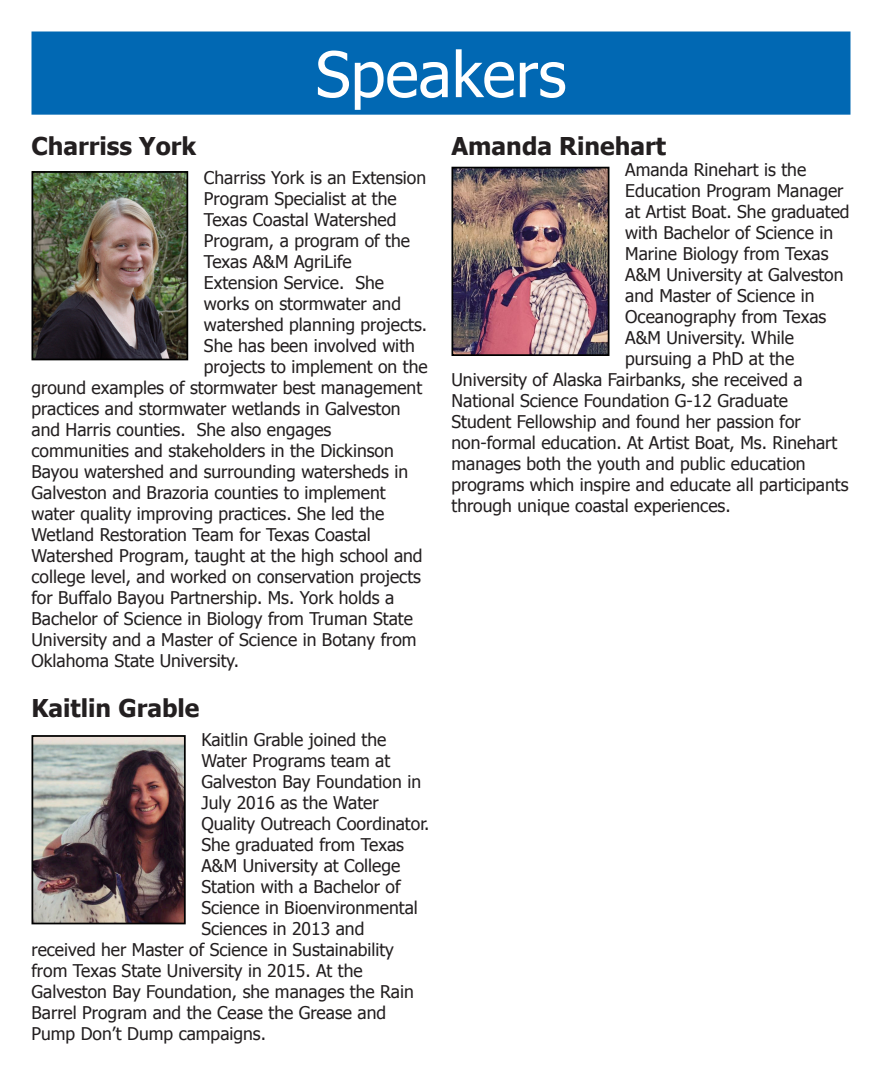
<style>
.page{position:relative;width:882px;height:1071px;background:#fff}
.page>*{position:absolute;margin:0;border:0;box-sizing:border-box;transform-origin:0 0}
.t1{font:63px "Tahoma";color:#fff}
.Body_Paragraph{font:700 24.5px "Tahoma";color:#231f20}
.Speaker_Header{font:700 24.5px "Tahoma";color:#231f20}
.Speaker_Header-2{font:17.5px "Tahoma";color:#231f20}
</style>
<div class="page">
<img style="left:35px;top:174px;width:150px;height:183px">
<div style="left:32px;top:171px;width:156px;height:189px;border:2px solid #000"></div>
<img style="left:35px;top:738px;width:148px;height:183px">
<div style="left:32px;top:735px;width:154px;height:189px;border:2px solid #000"></div>
<img style="left:455px;top:170px;width:151px;height:183px">
<div style="left:452px;top:167px;width:157px;height:189px;border:2px solid #000"></div>
<div style="left:32px;top:32px;width:818px;height:82px;background:#0168b3"></div>
<div style="left:32px;top:32px;width:818px;height:83px;border:2px solid #0168b3"></div>
<p class="t1" style="left:316px;top:32px;width:252px">Speakers</p>
<p class="Body_Paragraph" style="left:32px;top:129px;width:166px">Charriss York</p>
<p class="Speaker_Header-2" style="left:204px;top:166px;width:224px">Charriss York is an Extension</p>
<p class="Speaker_Header-2" style="left:204px;top:187px;width:194px">Program Specialist at the</p>
<p class="Speaker_Header-2" style="left:204px;top:208px;width:194px">Texas Coastal Watershed</p>
<p class="Speaker_Header-2" style="left:204px;top:229px;width:208px">Program, a program of the</p>
<p class="Speaker_Header-2" style="left:204px;top:250px;width:149px">Texas A&amp;M AgriLife</p>
<p class="Speaker_Header-2" style="left:204px;top:271px;width:182px">Extension Service. She</p>
<p class="Speaker_Header-2" style="left:204px;top:292px;width:199px">works on stormwater and</p>
<p class="Speaker_Header-2" style="left:204px;top:313px;width:225px">watershed planning projects.</p>
<p class="Speaker_Header-2" style="left:204px;top:334px;width:212px">She has been involved with</p>
<p class="Speaker_Header-2" style="left:204px;top:355px;width:225px">projects to implement on the</p>
<p class="Speaker_Header-2" style="left:32px;top:376px;width:392px">ground examples of stormwater best management</p>
<p class="Speaker_Header-2" style="left:32px;top:397px;width:371px">practices and stormwater wetlands in Galveston</p>
<p class="Speaker_Header-2" style="left:32px;top:418px;width:301px">and Harris counties. She also engages</p>
<p class="Speaker_Header-2" style="left:32px;top:439px;width:364px">communities and stakeholders in the Dickinson</p>
<p class="Speaker_Header-2" style="left:32px;top:460px;width:378px">Bayou watershed and surrounding watersheds in</p>
<p class="Speaker_Header-2" style="left:32px;top:481px;width:356px">Galveston and Brazoria counties to implement</p>
<p class="Speaker_Header-2" style="left:32px;top:502px;width:355px">water quality improving practices. She led the</p>
<p class="Speaker_Header-2" style="left:32px;top:523px;width:341px">Wetland Restoration Team for Texas Coastal</p>
<p class="Speaker_Header-2" style="left:32px;top:544px;width:393px">Watershed Program, taught at the high school and</p>
<p class="Speaker_Header-2" style="left:32px;top:565px;width:391px">college level, and worked on conservation projects</p>
<p class="Speaker_Header-2" style="left:32px;top:586px;width:364px">for Buffalo Bayou Partnership. Ms. York holds a</p>
<p class="Speaker_Header-2" style="left:32px;top:607px;width:383px">Bachelor of Science in Biology from Truman State</p>
<p class="Speaker_Header-2" style="left:32px;top:628px;width:387px">University and a Master of Science in Botany from</p>
<p class="Speaker_Header-2" style="left:32px;top:649px;width:209px">Oklahoma State University.</p>
<p class="Body_Paragraph" style="left:32px;top:691px;width:169px">Kaitlin Grable</p>
<p class="Speaker_Header-2" style="left:201px;top:728px;width:186px">Kaitlin Grable joined the</p>
<p class="Speaker_Header-2" style="left:201px;top:749px;width:190px">Water Programs team at</p>
<p class="Speaker_Header-2" style="left:201px;top:770px;width:221px">Galveston Bay Foundation in</p>
<p class="Speaker_Header-2" style="left:201px;top:791px;width:179px">July 2016 as the Water</p>
<p class="Speaker_Header-2" style="left:201px;top:812px;width:230px">Quality Outreach Coordinator.</p>
<p class="Speaker_Header-2" style="left:201px;top:833px;width:204px">She graduated from Texas</p>
<p class="Speaker_Header-2" style="left:201px;top:854px;width:200px">A&amp;M University at College</p>
<p class="Speaker_Header-2" style="left:201px;top:875px;width:201px">Station with a Bachelor of</p>
<p class="Speaker_Header-2" style="left:201px;top:896px;width:218px">Science in Bioenvironmental</p>
<p class="Speaker_Header-2" style="left:201px;top:917px;width:164px">Sciences in 2013 and</p>
<p class="Speaker_Header-2" style="left:32px;top:938px;width:364px">received her Master of Science in Sustainability</p>
<p class="Speaker_Header-2" style="left:32px;top:959px;width:333px">from Texas State University in 2015. At the</p>
<p class="Speaker_Header-2" style="left:32px;top:980px;width:384px">Galveston Bay Foundation, she manages the Rain</p>
<p class="Speaker_Header-2" style="left:32px;top:1001px;width:356px">Barrel Program and the Cease the Grease and</p>
<p class="Speaker_Header-2" style="left:32px;top:1022px;width:236px">Pump Don’t Dump campaigns.</p>
<p class="Speaker_Header" style="left:452px;top:129px;width:216px">Amanda Rinehart</p>
<p class="Speaker_Header-2" style="left:625px;top:158px;width:183px">Amanda Rinehart is the</p>
<p class="Speaker_Header-2" style="left:625px;top:179px;width:220px">Education Program Manager</p>
<p class="Speaker_Header-2" style="left:625px;top:200px;width:226px">at Artist Boat. She graduated</p>
<p class="Speaker_Header-2" style="left:625px;top:221px;width:209px">with Bachelor of Science in</p>
<p class="Speaker_Header-2" style="left:625px;top:242px;width:205px">Marine Biology from Texas</p>
<p class="Speaker_Header-2" style="left:625px;top:263px;width:220px">A&amp;M University at Galveston</p>
<p class="Speaker_Header-2" style="left:625px;top:284px;width:191px">and Master of Science in</p>
<p class="Speaker_Header-2" style="left:625px;top:305px;width:203px">Oceanography from Texas</p>
<p class="Speaker_Header-2" style="left:625px;top:326px;width:170px">A&amp;M University. While</p>
<p class="Speaker_Header-2" style="left:625px;top:347px;width:170px">pursuing a PhD at the</p>
<p class="Speaker_Header-2" style="left:452px;top:368px;width:353px">University of Alaska Fairbanks, she received a</p>
<p class="Speaker_Header-2" style="left:452px;top:389px;width:338px">National Science Foundation G-12 Graduate</p>
<p class="Speaker_Header-2" style="left:452px;top:410px;width:351px">Student Fellowship and found her passion for</p>
<p class="Speaker_Header-2" style="left:452px;top:431px;width:387px">non-formal education. At Artist Boat, Ms. Rinehart</p>
<p class="Speaker_Header-2" style="left:452px;top:452px;width:356px">manages both the youth and public education</p>
<p class="Speaker_Header-2" style="left:452px;top:473px;width:399px">programs which inspire and educate all participants</p>
<p class="Speaker_Header-2" style="left:452px;top:494px;width:281px">through unique coastal experiences.</p>
</div>
